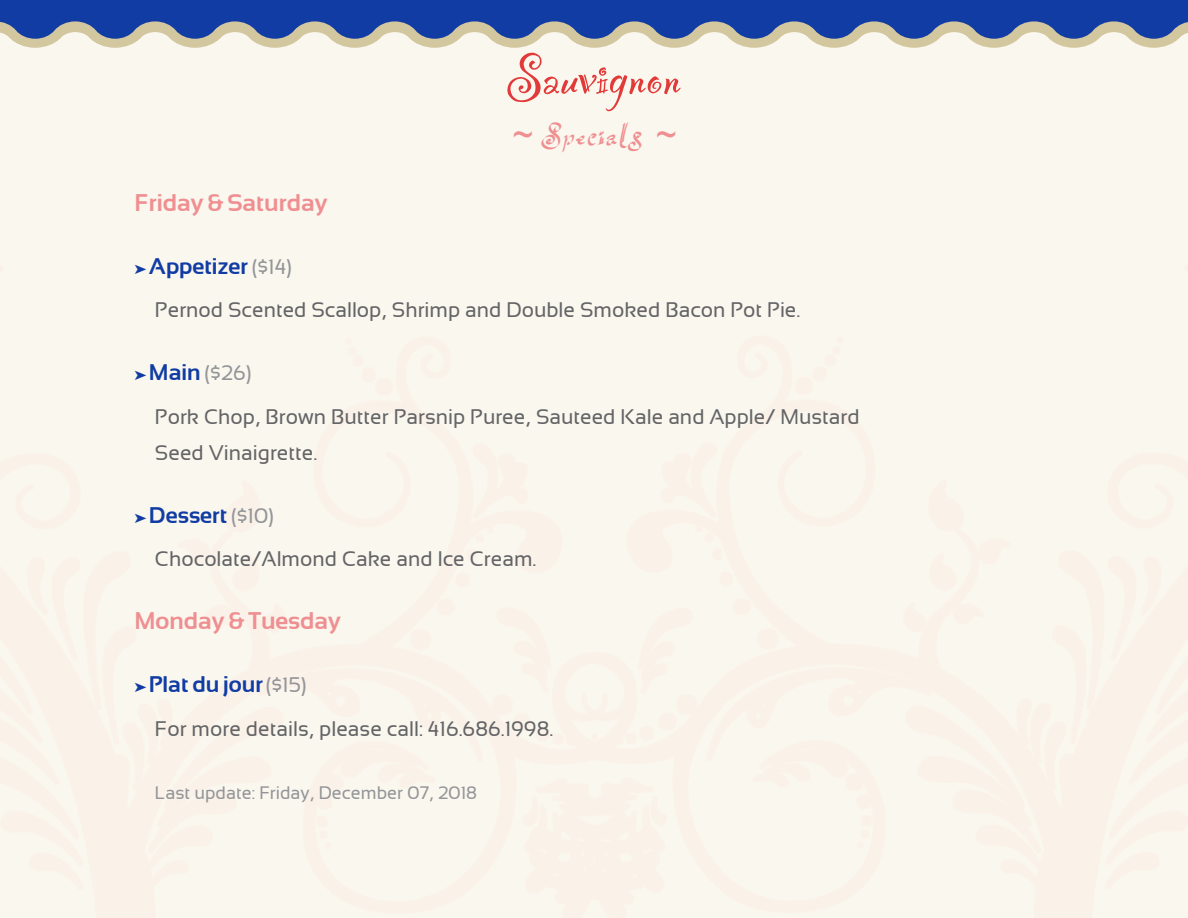
<style>
.page{position:relative;width:1188px;height:918px;background:#fff}
.page>*{position:absolute;margin:0;border:0;box-sizing:border-box;transform-origin:0 0}
.t1{font:36px "Flocked 2";color:#ef8f92}
.t2{font:700 24px "Sansation";color:#ef8f92}
.t3{font:700 22.5px "Sansation";color:#113ca4}
.t4{font:21px/43.5px "Sansation";color:#636466}
.t5{font:18px "Sansation";color:#939598}
.s1{font-family:"Arial"}
.s2{font-weight:400;font-size:21px;color:#939598}
.s3{color:#113ca4}
.s4{font-weight:700;font-size:22.5px;color:#113ca4}
.s5{color:#939598}
</style>
<div class="page">
<svg style="left:507px;top:53px;width:174px;height:58px;background:#f6dcd4"></svg>
<svg style="left:0;top:41px;width:1188px;height:8px;background:#ede7d4"></svg>
<svg style="left:0;top:0;width:1188px;height:41px;background:#4764a7"></svg>
<p class="t2" style="left:134px;top:189px;width:194px">Friday &amp; Saturday</p>
<h1 class="t1" style="left:512px;top:117px;width:166px"><span class="s1">~</span> Specials <span class="s1">~</span></h1>
<p class="t3" style="left:134px;top:253px;width:159px">➤ Appetizer <span class="s2">($14)</span></p>
<p class="t4" style="left:155px;top:289px;width:647px">Pernod Scented Scallop, Shrimp and Double Smoked Bacon Pot Pie.</p>
<p class="t4" style="left:155px;top:352px;width:706px;text-indent:-21px"><span class="s3">➤</span> <span class="s4">Main</span> <span class="s5">($26)<br></span>Pork Chop, Brown Butter Parsnip Puree, Sauteed Kale and Apple/ Mustard</p>
<p class="t4" style="left:155px;top:431px;width:164px">Seed Vinaigrette.</p>
<p class="t3" style="left:134px;top:503px;width:141px">➤ Dessert <span class="s2">($10)</span></p>
<p class="t4" style="left:155px;top:538px;width:383px">Chocolate/Almond Cake and Ice Cream.</p>
<p class="t2" style="left:134px;top:608px;width:208px">Monday &amp; Tuesday</p>
<p class="t3" style="left:134px;top:672px;width:174px">➤ Plat du jour<span class="s2">($15)</span></p>
<p class="t4" style="left:155px;top:707px;width:400px">For more details, please call: 416.686.1998.</p>
<p class="t5" style="left:155px;top:783px;width:324px">Last update: Friday, December 07, 2018</p>
</div>
